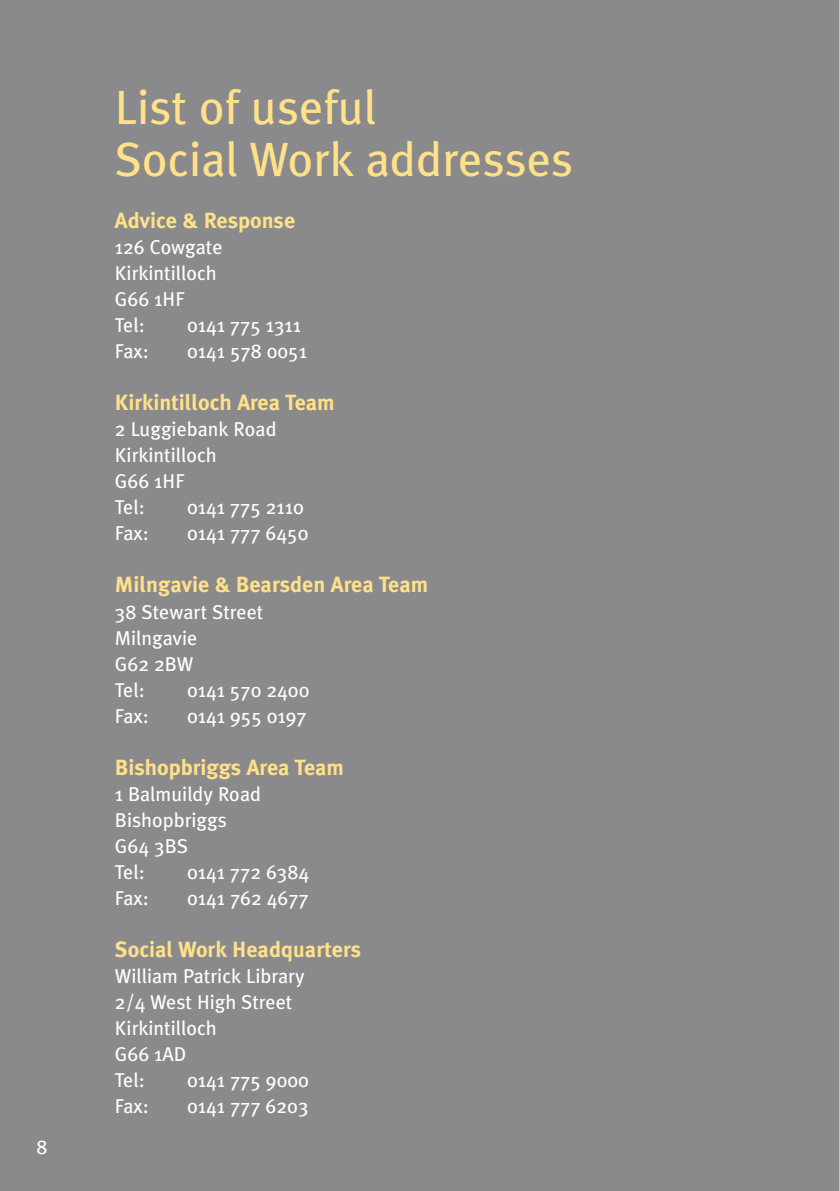
<style>
.page{position:relative;width:840px;height:1191px;background:#fff}
.page>*{position:absolute;margin:0;border:0;box-sizing:border-box;transform-origin:0 0}
.t1{font:48px/52px "Meta Plus";color:#ffe189}
.t2{font:700 22px "Meta Plus";color:#ffe189}
.t3{font:20px/26px "Meta Plus";color:#fff}
</style>
<div class="page">
<div style="left:0;top:0;width:839px;height:1191px;background:#8a8a8d"></div>
<p class="t3" style="left:36px;top:1135px;width:13px">8</p>
<h1 class="t1" style="left:115px;top:84px;width:459px">List of useful<br>Social Work addresses</h1>
<p class="t2" style="left:115px;top:210px;width:182px">Advice &amp; Response</p>
<p class="t3" style="left:115px;top:235px;width:109px">126 Cowgate<br>Kirkintilloch<br>G66 1HF<br>Tel:</p>
<p class="t3" style="left:187px;top:313px;width:115px">0141 775 1311</p>
<p class="t3" style="left:115px;top:339px;width:35px">Fax:</p>
<p class="t3" style="left:187px;top:339px;width:121px">0141 578 0051</p>
<p class="t2" style="left:115px;top:392px;width:221px">Kirkintilloch Area Team</p>
<p class="t3" style="left:115px;top:417px;width:163px">2 Luggiebank Road<br>Kirkintilloch<br>G66 1HF<br>Tel:</p>
<p class="t3" style="left:187px;top:495px;width:118px">0141 775 2110</p>
<p class="t3" style="left:115px;top:521px;width:35px">Fax:</p>
<p class="t3" style="left:187px;top:521px;width:123px">0141 777 6450</p>
<p class="t2" style="left:115px;top:574px;width:314px">Milngavie &amp; Bearsden Area Team</p>
<p class="t3" style="left:115px;top:599px;width:150px">38 Stewart Street<br>Milngavie<br>G62 2BW<br>Tel:</p>
<p class="t3" style="left:187px;top:677px;width:124px">0141 570 2400</p>
<p class="t3" style="left:115px;top:703px;width:35px">Fax:</p>
<p class="t3" style="left:187px;top:703px;width:121px">0141 955 0197</p>
<p class="t2" style="left:115px;top:756px;width:230px">Bishopbriggs Area Team</p>
<p class="t3" style="left:115px;top:781px;width:147px">1 Balmuildy Road<br>Bishopbriggs<br>G64 3BS<br>Tel:</p>
<p class="t3" style="left:187px;top:859px;width:124px">0141 772 6384</p>
<p class="t3" style="left:115px;top:885px;width:35px">Fax:</p>
<p class="t3" style="left:187px;top:885px;width:123px">0141 762 4677</p>
<p class="t2" style="left:115px;top:938px;width:248px">Social Work Headquarters</p>
<p class="t3" style="left:115px;top:963px;width:191px">William Patrick Library<br>2/4 West High Street<br>Kirkintilloch<br>G66 1AD<br>Tel:</p>
<p class="t3" style="left:187px;top:1067px;width:123px">0141 775 9000</p>
<p class="t3" style="left:115px;top:1093px;width:35px">Fax:</p>
<p class="t3" style="left:187px;top:1093px;width:123px">0141 777 6203</p>
</div>
